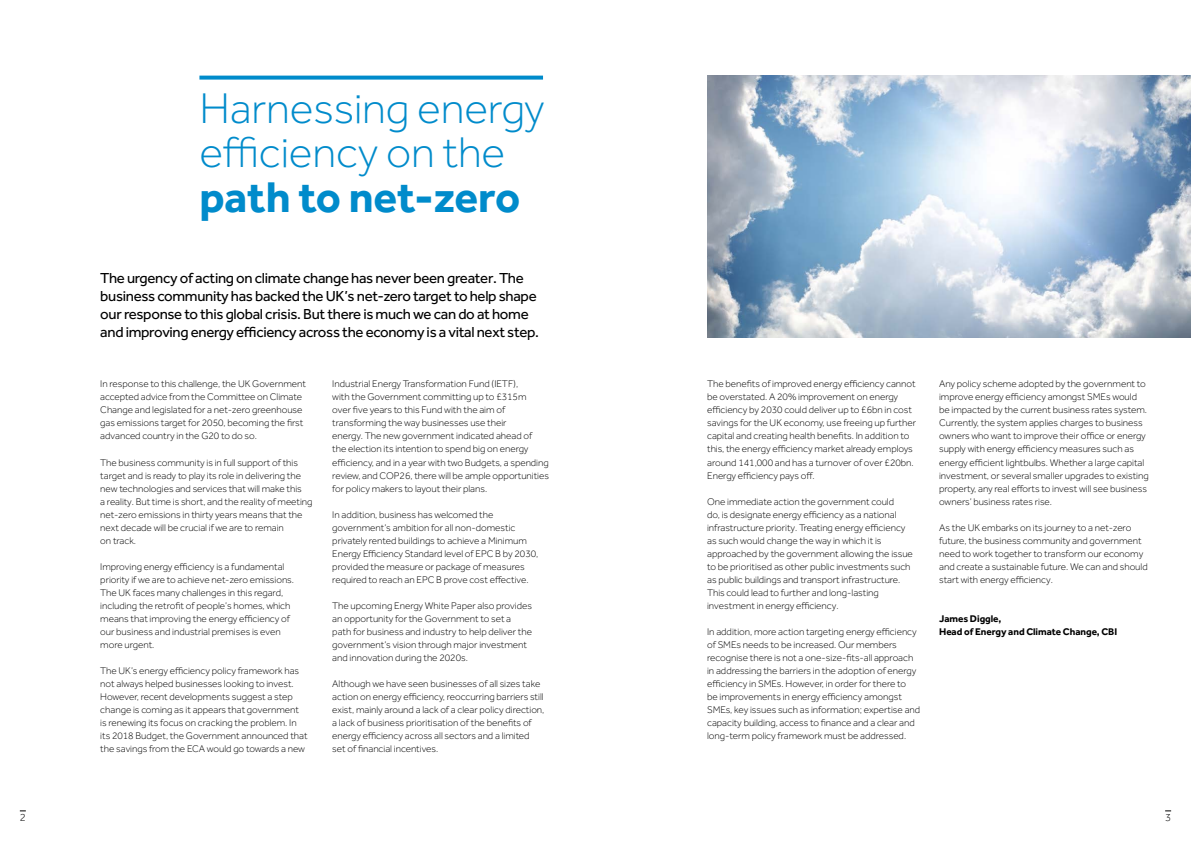
<style>
.page{position:relative;width:1191px;height:842px;background:#fff}
.page>*{position:absolute;margin:0;border:0;box-sizing:border-box;transform-origin:0 0}
.t1{font:300 44.4px/44.4px "Effra";letter-spacing:-.005em;color:#008bcb}
.t2{font:700 44.4px "Effra";letter-spacing:-.005em;color:#008bcb}
.t3{font:15px/18px "Effra";letter-spacing:-.02em;color:#000}
.t4{font:300 11px "Effra";color:#000}
.t5{font:300 10px/13px "Effra";letter-spacing:-.005em;color:#000}
.t6{font:700 10px/13px "Effra";letter-spacing:-.005em;color:#000}
</style>
<div class="page">
<svg style="left:199px;top:76px;width:344px;height:4px"></svg>
<img style="left:707px;top:76px;width:484px;height:261px">
<h1 class="t1" style="left:199px;top:86px;width:346px">Harnessing energy efficiency on the</h1>
<h1 class="t2" style="left:199px;top:170px;width:322px">path to net-zero</h1>
<p class="t3" style="left:100px;top:269px;width:440px">The urgency of acting on climate change has never been greater. The business community has backed the UK’s net-zero target to help shape our response to this global crisis. But there is much we can do at home and improving energy efficiency across the economy is a vital next step.</p>
<p class="t5" style="left:100px;top:378px;width:207px">In response to this challenge, the UK Government accepted advice from the Committee on Climate Change and legislated for a net-zero greenhouse gas emissions target for 2050, becoming the first advanced country in the G20 to do so.</p>
<p class="t5" style="left:100px;top:456px;width:214px">The business community is in full support of this target and is ready to play its role in delivering the new technologies and services that will make this<br>a reality. But time is short, and the reality of meeting net-zero emissions in thirty years means that the next decade will be crucial if we are to remain<br>on track.</p>
<p class="t5" style="left:100px;top:560px;width:195px">Improving energy efficiency is a fundamental priority if we are to achieve net-zero emissions.<br>The UK faces many challenges in this regard, including the retrofit of people’s homes, which means that improving the energy efficiency of our business and industrial premises is even more urgent.</p>
<p class="t5" style="left:100px;top:664px;width:209px">The UK’s energy efficiency policy framework has not always helped businesses looking to invest.<br>However, recent developments suggest a step change is coming as it appears that government is renewing its focus on cracking the problem. In its 2018 Budget, the Government announced that the savings from the ECA would go towards a new</p>
<p class="t5" style="left:332px;top:378px;width:218px">Industrial Energy Transformation Fund (IETF),<br>with the Government committing up to £315m<br>over five years to this Fund with the aim of transforming the way businesses use their<br>energy. The new government indicated ahead of<br>the election its intention to spend big on energy efficiency, and in a year with two Budgets, a spending review, and COP26, there will be ample opportunities for policy makers to layout their plans.</p>
<p class="t5" style="left:332px;top:508px;width:208px">In addition, business has welcomed the government’s ambition for all non-domestic privately rented buildings to achieve a Minimum Energy Efficiency Standard level of EPC B by 2030, provided the measure or package of measures required to reach an EPC B prove cost effective.</p>
<p class="t5" style="left:332px;top:599px;width:201px">The upcoming Energy White Paper also provides an opportunity for the Government to set a path for business and industry to help deliver the government’s vision through major investment and innovation during the 2020s.</p>
<p class="t5" style="left:332px;top:677px;width:214px">Although we have seen businesses of all sizes take action on energy efficiency, reoccurring barriers still exist, mainly around a lack of a clear policy direction, a lack of business prioritisation of the benefits of energy efficiency across all sectors and a limited set of financial incentives.</p>
<p class="t5" style="left:707px;top:378px;width:210px">The benefits of improved energy efficiency cannot be overstated. A 20% improvement on energy efficiency by 2030 could deliver up to £6bn in cost savings for the UK economy, use freeing up further capital and creating health benefits. In addition to this, the energy efficiency market already employs around 141,000 and has a turnover of over £20bn.<br>Energy efficiency pays off.</p>
<p class="t5" style="left:707px;top:495px;width:207px">One immediate action the government could<br>do, is designate energy efficiency as a national infrastructure priority. Treating energy efficiency as such would change the way in which it is approached by the government allowing the issue to be prioritised as other public investments such as public buildings and transport infrastructure.<br>This could lead to further and long-lasting investment in energy efficiency.</p>
<p class="t5" style="left:707px;top:625px;width:215px">In addition, more action targeting energy efficiency of SMEs needs to be increased. Our members recognise there is not a one-size-fits-all approach in addressing the barriers in the adoption of energy efficiency in SMEs. However, in order for there to<br>be improvements in energy efficiency amongst SMEs, key issues such as information; expertise and capacity building, access to finance and a clear and long-term policy framework must be addressed.</p>
<p class="t5" style="left:939px;top:378px;width:211px">Any policy scheme adopted by the government to improve energy efficiency amongst SMEs would be impacted by the current business rates system.<br>Currently, the system applies charges to business owners who want to improve their office or energy supply with energy efficiency measures such as energy efficient lightbulbs. Whether a large capital investment, or several smaller upgrades to existing property, any real efforts to invest will see business owners’ business rates rise.</p>
<p class="t5" style="left:939px;top:521px;width:210px">As the UK embarks on its journey to a net-zero future, the business community and government need to work together to transform our economy and create a sustainable future. We can and should start with energy efficiency.</p>
<p class="t6" style="left:939px;top:611px;width:179px">James Diggle,<br>Head of Energy and Climate Change, CBI</p>
<p class="t4" style="left:20px;top:811px;width:7px">2</p>
<p class="t4" style="left:1165px;top:811px;width:7px">3</p>
</div>
